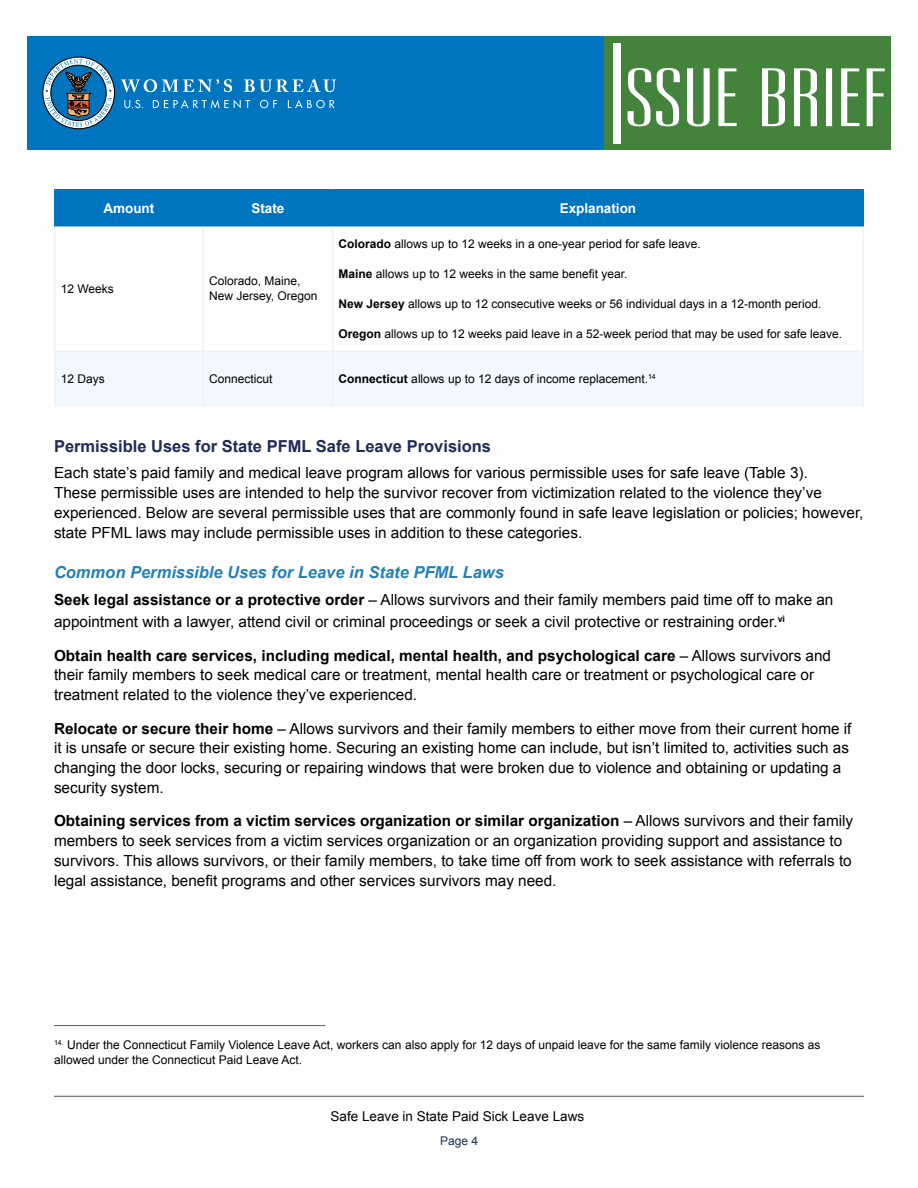
<style>
.page{position:relative;width:918px;height:1188px;background:#fff}
.page>*{position:absolute;margin:0;border:0;box-sizing:border-box;transform-origin:0 0}
.t1{font:700 16.5px "Arial";color:#1e2a59}
.t2{font:italic 700 16.5px "Arial";color:#2380b9}
.t3{font:15.3px/19.8px "Arial";color:#000}
.t4{font:13.5px "Arial";color:#000}
.t5{font:700 13.5px "Arial";color:#fff}
.Table_Body_Text{font:12px/15px "Arial";color:#000}
.t6{font:12px "Arial";color:#192e5d}
.s1{font-weight:700}
</style>
<div class="page">
<hr style="left:54px;top:1096px;width:810px;height:1px;background:#59585b">
<div style="left:597px;top:36px;width:294px;height:114px;background:#43833c"></div>
<div style="left:27px;top:36px;width:576px;height:114px;background:#0075bf"></div>
<svg style="left:121px;top:79px;width:215px;height:30px"></svg>
<div style="left:42px;top:57px;width:73px;height:72px;border:1px solid #000;border-radius:50%"></div>
<svg style="left:46px;top:59px;width:66px;height:68px"></svg>
<svg style="left:762px;top:68px;width:123px;height:58px"></svg>
<svg style="left:628px;top:68px;width:109px;height:58px"></svg>
<div style="left:613px;top:43px;width:8px;height:101px;background:#fff"></div>
<hr style="left:54px;top:1025px;width:271px;height:1px;background:#59585b">
<div style="left:56px;top:190px;width:806px;height:35px;background:#0075bf"></div>
<div style="left:56px;top:352px;width:806px;height:53px;background:#f2f8fd"></div>
<hr style="left:54px;top:226px;width:2px;height:125px;background:#f1f1f2">
<hr style="left:202px;top:226px;width:2px;height:125px;background:#f1f1f2">
<hr style="left:332px;top:226px;width:1px;height:125px;background:#f1f1f2">
<hr style="left:862px;top:226px;width:2px;height:125px;background:#f1f1f2">
<hr style="left:54px;top:351px;width:149px;height:1px;background:#f1f1f2">
<hr style="left:54px;top:352px;width:2px;height:53px;background:#f1f1f2">
<hr style="left:203px;top:351px;width:130px;height:1px;background:#f1f1f2">
<hr style="left:333px;top:351px;width:531px;height:1px;background:#f1f1f2">
<hr style="left:54px;top:405px;width:149px;height:1px;background:#f1f1f2">
<hr style="left:203px;top:405px;width:130px;height:1px;background:#f1f1f2">
<hr style="left:333px;top:405px;width:531px;height:1px;background:#f1f1f2">
<hr style="left:202px;top:352px;width:2px;height:53px;background:#f1f1f2">
<hr style="left:332px;top:352px;width:1px;height:53px;background:#f1f1f2">
<hr style="left:862px;top:352px;width:2px;height:53px;background:#f1f1f2">
<hr style="left:54px;top:189px;width:149px;height:1px;background:#0075bf">
<hr style="left:54px;top:190px;width:2px;height:35px;background:#0075bf">
<hr style="left:203px;top:189px;width:130px;height:1px;background:#0075bf">
<hr style="left:333px;top:189px;width:531px;height:1px;background:#0075bf">
<hr style="left:862px;top:190px;width:2px;height:35px;background:#0075bf">
<hr style="left:54px;top:225px;width:149px;height:1px;background:#0075bf">
<hr style="left:203px;top:225px;width:130px;height:1px;background:#0075bf">
<hr style="left:333px;top:225px;width:531px;height:1px;background:#0075bf">
<p class="t5" style="left:103px;top:199px;width:52px">Amount</p>
<p class="t5" style="left:251px;top:199px;width:35px">State</p>
<p class="t5" style="left:560px;top:199px;width:78px">Explanation</p>
<p class="Table_Body_Text" style="left:61px;top:281px;width:55px">12 Weeks</p>
<p class="Table_Body_Text" style="left:209px;top:274px;width:110px">Colorado, Maine,<br>New Jersey, Oregon</p>
<p class="Table_Body_Text" style="left:339px;top:236px;width:364px"><span class="s1">Colorado</span> allows up to 12 weeks in a one-year period for safe leave.</p>
<p class="Table_Body_Text" style="left:339px;top:266px;width:290px"><span class="s1">Maine</span> allows up to 12 weeks in the same benefit year.</p>
<p class="Table_Body_Text" style="left:339px;top:296px;width:484px"><span class="s1">New Jersey</span> allows up to 12 consecutive weeks or 56 individual days in a 12-month period.</p>
<p class="Table_Body_Text" style="left:339px;top:326px;width:505px"><span class="s1">Oregon</span> allows up to 12 weeks paid leave in a 52-week period that may be used for safe leave.</p>
<p class="Table_Body_Text" style="left:61px;top:371px;width:46px">12 Days</p>
<p class="Table_Body_Text" style="left:209px;top:371px;width:65px">Connecticut</p>
<p class="Table_Body_Text" style="left:339px;top:371px;width:319px"><span class="s1">Connecticut</span> allows up to 12 days of income replacement.<sup>14</sup></p>
<h2 class="t1" style="left:54px;top:435px;width:439px">Permissible Uses for State PFML Safe Leave Provisions</h2>
<p class="t3" style="left:54px;top:463px;width:811px">Each state’s paid family and medical leave program allows for various permissible uses for safe leave (Table 3).<br>These permissible uses are intended to help the survivor recover from victimization related to the violence they’ve experienced. Below are several permissible uses that are commonly found in safe leave legislation or policies; however, state PFML laws may include permissible uses in addition to these categories.</p>
<h3 class="t2" style="left:54px;top:562px;width:451px">Common Permissible Uses for Leave in State PFML Laws</h3>
<p class="t3" style="left:54px;top:588px;width:781px;line-height:22.8px"><span class="s1">Seek legal assistance or a protective order</span> – Allows survivors and their family members paid time off to make an appointment with a lawyer, attend civil or criminal proceedings or seek a civil protective or restraining order.<sup>vi</sup></p>
<p class="t3" style="left:54px;top:646px;width:779px"><span class="s1">Obtain health care services, including medical, mental health, and psychological care</span> – Allows survivors and their family members to seek medical care or treatment, mental health care or treatment or psychological care or treatment related to the violence they’ve experienced.</p>
<p class="t3" style="left:54px;top:718px;width:799px"><span class="s1">Relocate or secure their home</span> – Allows survivors and their family members to either move from their current home if it is unsafe or secure their existing home. Securing an existing home can include, but isn’t limited to, activities such as changing the door locks, securing or repairing windows that were broken due to violence and obtaining or updating a security system.</p>
<p class="t3" style="left:54px;top:811px;width:801px"><span class="s1">Obtaining services from a victim services organization or similar organization</span> – Allows survivors and their family members to seek services from a victim services organization or an organization providing support and assistance to survivors. This allows survivors, or their family members, to take time off from work to seek assistance with referrals to legal assistance, benefit programs and other services survivors may need.</p>
<p class="Table_Body_Text" style="left:54px;top:1038px;width:768px"><sup>14.</sup> Under the Connecticut Family Violence Leave Act, workers can also apply for 12 days of unpaid leave for the same family violence reasons as allowed under the Connecticut Paid Leave Act.</p>
<p class="t4" style="left:331px;top:1107px;width:255px">Safe Leave in State Paid Sick Leave Laws</p>
<p class="t6" style="left:440px;top:1133px;width:40px">Page 4</p>
</div>
